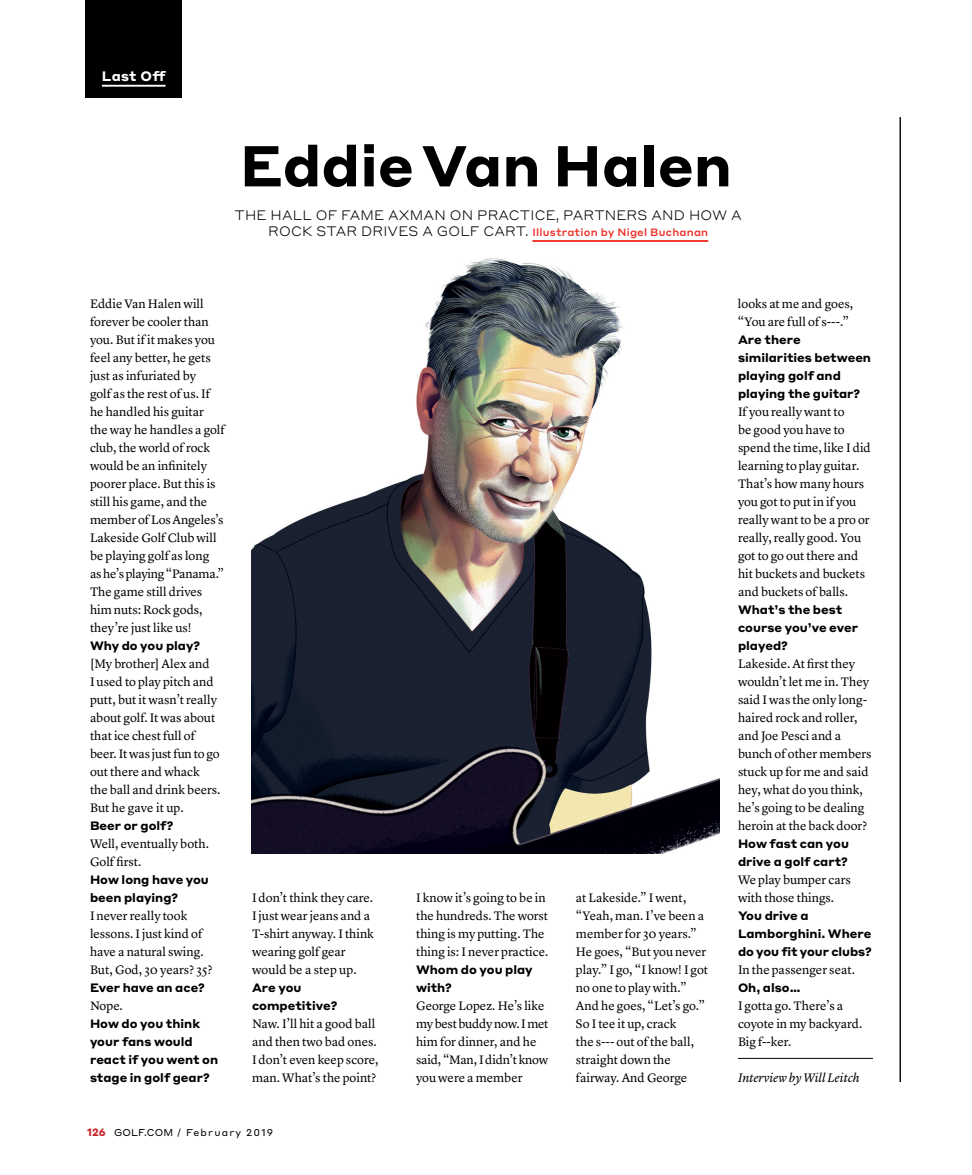
<style>
.page{position:relative;width:972px;height:1175px;background:#fff}
.page>*{position:absolute;margin:0;border:0;box-sizing:border-box;transform-origin:0 0}
.t1{font:700 56.55px "Styrene A";color:#000}
.t2{font:300 13.5px "Styrene A";letter-spacing:.01em;color:#000}
.t3{font:700 13.5px "Styrene A";letter-spacing:.02em;color:#fff}
.t4{font:12.75px/18px "Lyon Text";color:#000}
.t5{font:italic 12.75px "Lyon Text";letter-spacing:-.005em;color:#000}
.t6{font:700 12px/18px "Styrene A";color:#000}
.t7{font:500 10.5px "Styrene A";letter-spacing:.02em;color:#ee3129}
.t8{font:9.75px "Styrene A";letter-spacing:.12em;color:#000}
.s1{font-weight:300;font-size:13.5px;color:#000}
.s2{font-weight:700;font-size:10.5px;color:#c72127}
</style>
<div class="page">
<hr style="left:900px;top:117px;width:1px;height:965px;background:#000">
<div style="left:86px;top:0;width:96px;height:98px;background:#000"></div>
<hr style="left:102px;top:85px;width:64px;height:2px;background:#fff">
<img style="left:252px;top:258px;width:468px;height:595px">
<hr style="left:532px;top:240px;width:176px;height:2px;background:#ee3129">
<hr style="left:738px;top:1058px;width:135px;height:1px;background:#000">
<p class="t3" style="left:102px;top:64px;width:65px">Last Off</p>
<h1 class="t1" style="left:240px;top:118px;width:494px">EddieVan Halen</h1>
<p class="t2" style="left:235px;top:203px;width:509px">THE HALL OF FAME AXMAN ON PRACTICE, PARTNERS AND HOW A</p>
<p class="t7" style="left:268px;top:223px;width:442px"><span class="s1">ROCK STAR DRIVES A GOLF CART.</span> Illustration by Nigel Buchanan</p>
<p class="t4" style="left:90px;top:293px;width:136px">Eddie Van Halen will forever be cooler than you. But if it makes you feel any better, he gets just as infuriated by<br>golf as the rest of us. If he handled his guitar the way he handles a golf club, the world of rock would be an infinitely poorer place. But this is still his game, and the member of Los Angeles’s<br>Lakeside Golf Club will be playing golf as long<br>as he’s playing “Panama.”<br>The game still drives him nuts: Rock gods, they’re just like us!</p>
<p class="t6" style="left:90px;top:635px;width:112px">Why do you play?</p>
<p class="t4" style="left:90px;top:653px;width:132px">[My brother] Alex and<br>I used to play pitch and putt, but it wasn’t really about golf. It was about that ice chest full of beer. It was just fun to go out there and whack the ball and drink beers.<br>But he gave it up.</p>
<p class="t6" style="left:90px;top:815px;width:85px">Beer or golf?</p>
<p class="t4" style="left:90px;top:833px;width:121px">Well, eventually both.<br>Golf first.</p>
<p class="t6" style="left:90px;top:869px;width:120px">How long have you been playing?</p>
<p class="t4" style="left:90px;top:905px;width:124px">I never really took lessons. I just kind of have a natural swing.<br>But, God, 30 years? 35?</p>
<p class="t6" style="left:90px;top:977px;width:116px">Ever have an ace?</p>
<p class="t4" style="left:90px;top:995px;width:34px">Nope.</p>
<p class="t6" style="left:90px;top:1013px;width:130px">How do you think your fans would react if you went on stage in golf gear?</p>
<p class="t4" style="left:252px;top:887px;width:123px">I don’t think they care.<br>I just wear jeans and a<br>T-shirt anyway. I think wearing golf gear would be a step up.</p>
<p class="t6" style="left:252px;top:977px;width:87px">Are you competitive?</p>
<p class="t4" style="left:252px;top:1013px;width:128px">Naw. I’ll hit a good ball and then two bad ones.<br>I don’t even keep score, man. What’s the point?</p>
<p class="t4" style="left:416px;top:887px;width:134px">I know it’s going to be in the hundreds. The worst thing is my putting. The thing is: I never practice.</p>
<p class="t6" style="left:416px;top:959px;width:118px">Whom do you play with?</p>
<p class="t4" style="left:416px;top:995px;width:134px">George Lopez. He’s like my best buddy now. I met him for dinner, and he said, “Man, I didn’t know you were a member</p>
<p class="t4" style="left:576px;top:887px;width:134px">at Lakeside.” I went, “Yeah, man. I’ve been a member for 30 years.”<br>He goes, “But you never play.” I go, “I know! I got no one to play with.”<br>And he goes, “Let’s go.”<br>So I tee it up, crack<br>the s--- out of the ball, straight down the fairway. And George</p>
<p class="t4" style="left:738px;top:293px;width:117px">looks at me and goes, “You are full of s---.”</p>
<p class="t6" style="left:738px;top:329px;width:135px">Are there similarities between playing golf and playing the guitar?</p>
<p class="t4" style="left:738px;top:401px;width:134px">If you really want to<br>be good you have to spend the time, like I did learning to play guitar.<br>That’s how many hours you got to put in if you really want to be a pro or really, really good. You got to go out there and hit buckets and buckets and buckets of balls.</p>
<p class="t6" style="left:738px;top:599px;width:122px">What’s the best course you’ve ever played?</p>
<p class="t4" style="left:738px;top:653px;width:135px">Lakeside. At first they wouldn’t let me in. They said I was the only long&shy;haired rock and roller, and Joe Pesci and a bunch of other members stuck up for me and said hey, what do you think, he’s going to be dealing heroin at the back door?</p>
<p class="t6" style="left:738px;top:833px;width:113px">How fast can you drive a golf cart?</p>
<p class="t4" style="left:738px;top:869px;width:114px">We play bumper cars with those things.</p>
<p class="t6" style="left:738px;top:905px;width:135px">You drive a<br>Lamborghini. Where do you fit your clubs?</p>
<p class="t4" style="left:738px;top:959px;width:119px">In the passenger seat.</p>
<p class="t6" style="left:738px;top:977px;width:64px">Oh, also…</p>
<p class="t4" style="left:738px;top:995px;width:126px">I gotta go. There’s a coyote in my backyard.<br>Big f--ker.</p>
<p class="t5" style="left:738px;top:1068px;width:123px">Interview by Will Leitch</p>
<p class="t8" style="left:87px;top:1124px;width:188px"><span class="s2">126</span> GOLF.COM / February 2019</p>
</div>
